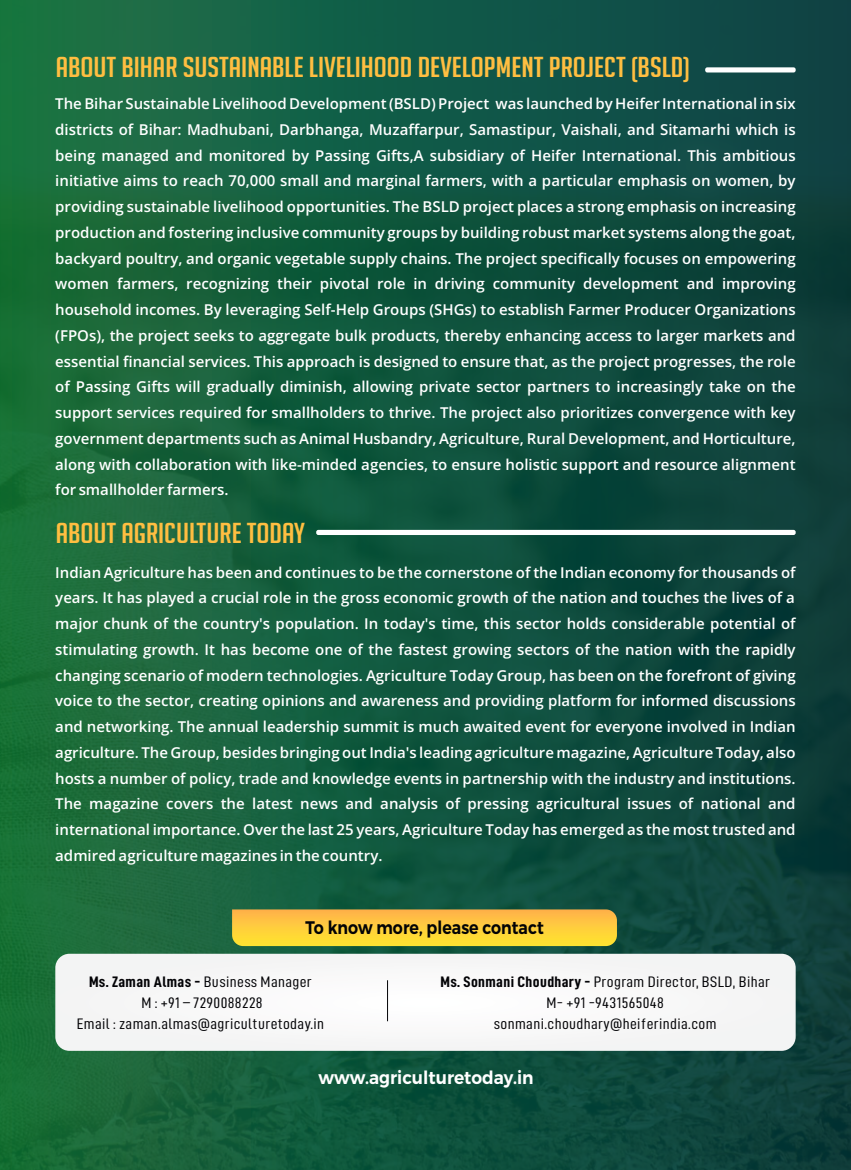
<style>
.page{position:relative;width:851px;height:1170px;background:#fff}
.page>*{position:absolute;margin:0;border:0;box-sizing:border-box;transform-origin:0 0}
.t1{font:28.05px "Big Noodle Titling";color:#ffbe41;scale:1.15 1}
.t2{font:600 18.15px "Montserrat";letter-spacing:-.01em;color:#030306;scale:.88 1}
.t3{font:600 18.15px "Montserrat";color:#fff;scale:.94 1}
.t4{font:15.3px/20.7px "D DIN Condensed";letter-spacing:.025em;color:#030306;text-align:center;scale:1.09 1}
.t5{font:600 15px/25.8px "Open Sans";color:#fff;text-align:justify}
.s1{font-family:"D DIN Condensed Bold"}
</style>
<div class="page">
<div style="left:0;top:0;width:850px;height:1169px;background:linear-gradient(to right,#1c723e,#0a3c3e)"></div>
<div style="left:55px;top:953px;width:740px;height:97px;background:#f6f6f6;border-radius:14px"></div>
<svg style="left:232px;top:909px;width:385px;height:37px;background:#fac93c"></svg>
<hr style="left:387px;top:980px;width:1px;height:41px;background:#030306">
<div style="left:316px;top:530px;width:479px;height:5px;background:#fff;border-radius:2px"></div>
<div style="left:705px;top:67px;width:90px;height:5px;background:#fff;border-radius:2px"></div>
<h1 class="t1" style="left:56px;top:57px;width:553px">ABOUT BIHAR SUSTAINABLE LIVELIHOOD DEVELOPMENT PROJECT (BSLD)</h1>
<p class="t5" style="left:55px;top:90px;width:741px">The Bihar Sustainable Livelihood Development (BSLD) Project was launched by Heifer International in six districts of Bihar: Madhubani, Darbhanga, Muzaffarpur, Samastipur, Vaishali, and Sitamarhi which is being managed and monitored by Passing Gifts,A subsidiary of Heifer International. This ambitious initiative aims to reach 70,000 small and marginal farmers, with a particular emphasis on women, by providing sustainable livelihood opportunities. The BSLD project places a strong emphasis on increasing production and fostering inclusive community groups by building robust market systems along the goat, backyard poultry, and organic vegetable supply chains. The project specifically focuses on empowering women farmers, recognizing their pivotal role in driving community development and improving household incomes. By leveraging Self-Help Groups (SHGs) to establish Farmer Producer Organizations (FPOs), the project seeks to aggregate bulk products, thereby enhancing access to larger markets and essential financial services. This approach is designed to ensure that, as the project progresses, the role of Passing Gifts will gradually diminish, allowing private sector partners to increasingly take on the support services required for smallholders to thrive. The project also prioritizes convergence with key government departments such as Animal Husbandry, Agriculture, Rural Development, and Horticulture, along with collaboration with like-minded agencies, to ensure holistic support and resource alignment for smallholder farmers.</p>
<h1 class="t1" style="left:56px;top:522px;width:218px">ABOUT AGRICULTURE TODAY</h1>
<p class="t5" style="left:55px;top:559px;width:741px">Indian Agriculture has been and continues to be the cornerstone of the Indian economy for thousands of years. It has played a crucial role in the gross economic growth of the nation and touches the lives of a major chunk of the country's population. In today's time, this sector holds considerable potential of stimulating growth. It has become one of the fastest growing sectors of the nation with the rapidly changing scenario of modern technologies. Agriculture Today Group, has been on the forefront of giving voice to the sector, creating opinions and awareness and providing platform for informed discussions and networking. The annual leadership summit is much awaited event for everyone involved in Indian agriculture. The Group, besides bringing out India's leading agriculture magazine, Agriculture Today, also hosts a number of policy, trade and knowledge events in partnership with the industry and institutions.<br>The magazine covers the latest news and analysis of pressing agricultural issues of national and international importance. Over the last 25 years, Agriculture Today has emerged as the most trusted and admired agriculture magazines in the country.</p>
<p class="t2" style="left:305px;top:916px;width:272px">To know more, please contact</p>
<p class="t4" style="left:77px;top:971px;width:228px"><span class="s1">Ms. Zaman Almas -</span> Business Manager<br>M : +91 – 7290088228<br>Email : zaman.almas@agriculturetoday.in</p>
<p class="t4" style="left:440px;top:971px;width:304px"><span class="s1">Ms. Sonmani Choudhary -</span> Program Director, BSLD, Bihar<br>M- +91 -9431565048 sonmani.choudhary@heiferindia.com</p>
<p class="t3" style="left:318px;top:1066px;width:230px">www.agriculturetoday.in</p>
</div>
